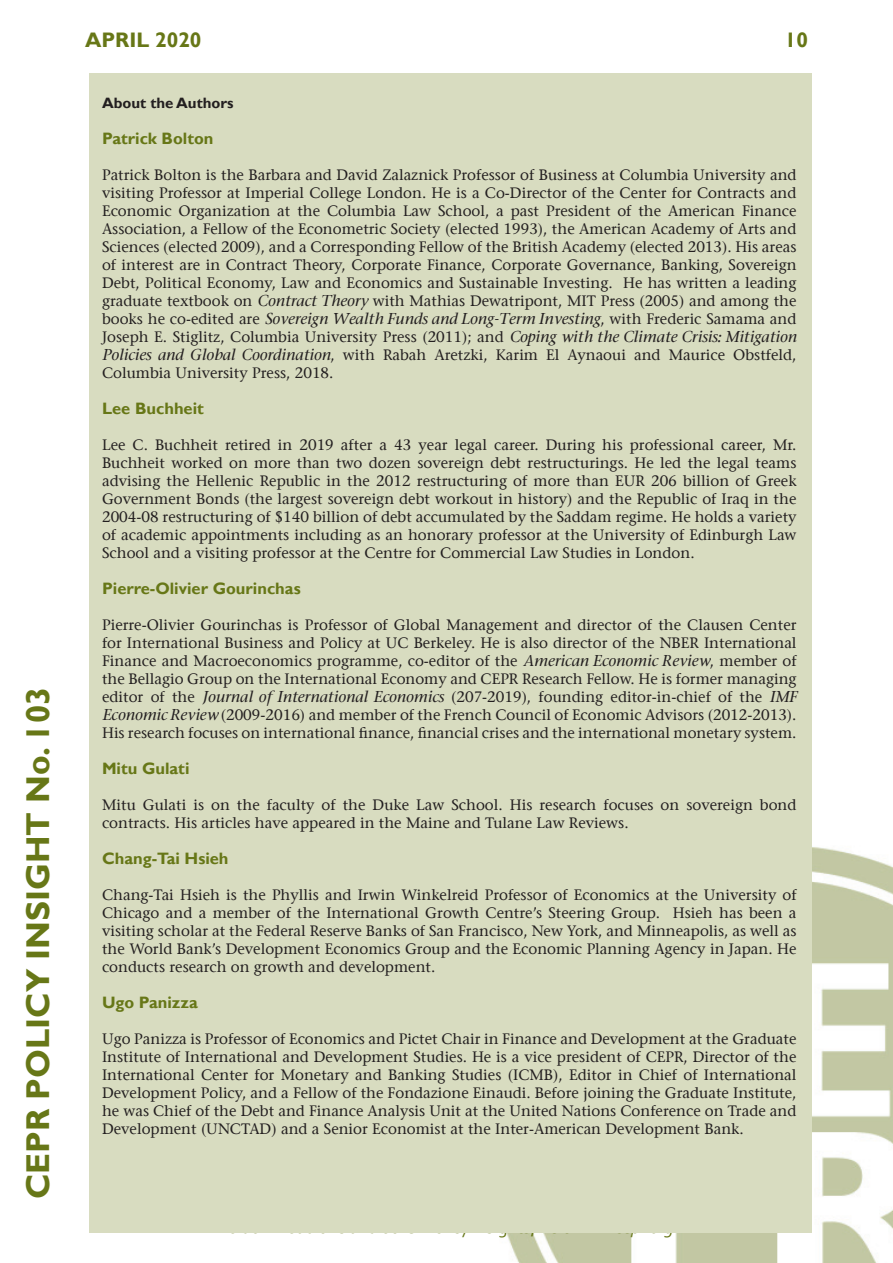
<style>
.page{position:relative;width:893px;height:1263px;background:#fff}
.page>*{position:absolute;margin:0;border:0;box-sizing:border-box;transform-origin:0 0}
.t1{font:700 33px "Gill Sans";color:#677717}
.t2{font:700 21px "Gill Sans";color:#677717}
.B_sub-Heading{font:700 16.5px "Gill Sans";color:#677717}
.Text{font:15px/18px "Stone Serif";color:#231f20;text-align:justify}
.Text-2{font:700 15px "Gill Sans";color:#231f20}
.s1{font-weight:500;font-style:italic}
</style>
<div class="page">
<img style="left:490px;top:847px;width:403px;height:416px">
<div style="left:89px;top:73px;width:723px;height:1159px;background:#d8dcc0"></div>
<h1 class="t1" style="left:18px;top:1199px;width:514px;rotate:-90deg">CEPR POLICY INSIGHT No. 103</h1>
<h2 class="t2" style="left:85px;top:28px;width:118px">APRIL 2020</h2>
<h2 class="t2" style="left:785px;top:28px;width:25px">10</h2>
<p class="Text-2" style="left:102px;top:94px;width:133px">About the Authors</p>
<p class="B_sub-Heading" style="left:102px;top:129px;width:113px">Patrick Bolton</p>
<p class="Text" style="left:102px;top:166px;width:696px">Patrick Bolton is the Barbara and David Zalaznick Professor of Business at Columbia University and visiting Professor at Imperial College London. He is a Co-Director of the Center for Contracts and Economic Organization at the Columbia Law School, a past President of the American Finance Association, a Fellow of the Econometric Society (elected 1993), the American Academy of Arts and Sciences (elected 2009), and a Corresponding Fellow of the British Academy (elected 2013). His areas of interest are in Contract Theory, Corporate Finance, Corporate Governance, Banking, Sovereign Debt, Political Economy, Law and Economics and Sustainable Investing. He has written a leading graduate textbook on <span class="s1">Contract Theory</span> with Mathias Dewatripont, MIT Press (2005) and among the books he co-edited are <span class="s1">Sovereign Wealth Funds and Long-Term Investing</span>, with Frederic Samama and Joseph E. Stiglitz, Columbia University Press (2011); and <span class="s1">Coping with the Climate Crisis: Mitigation Policies and Global Coordination</span>, with Rabah Aretzki, Karim El Aynaoui and Maurice Obstfeld, Columbia University Press, 2018.</p>
<p class="B_sub-Heading" style="left:102px;top:399px;width:103px">Lee Buchheit</p>
<p class="Text" style="left:102px;top:436px;width:696px">Lee C. Buchheit retired in 2019 after a 43 year legal career. During his professional career, Mr.<br>Buchheit worked on more than two dozen sovereign debt restructurings. He led the legal teams advising the Hellenic Republic in the 2012 restructuring of more than EUR 206 billion of Greek Government Bonds (the largest sovereign debt workout in history) and the Republic of Iraq in the 2004-08 restructuring of $140 billion of debt accumulated by the Saddam regime. He holds a variety of academic appointments including as an honorary professor at the University of Edinburgh Law School and a visiting professor at the Centre for Commercial Law Studies in London.</p>
<p class="B_sub-Heading" style="left:102px;top:579px;width:200px">Pierre-Olivier Gourinchas</p>
<p class="Text" style="left:102px;top:616px;width:696px">Pierre-Olivier Gourinchas is Professor of Global Management and director of the Clausen Center for International Business and Policy at UC Berkeley. He is also director of the NBER International Finance and Macroeconomics programme, co-editor of the <span class="s1">American Economic Review</span>, member of the Bellagio Group on the International Economy and CEPR Research Fellow. He is former managing editor of the <span class="s1">Journal of International Economics</span> (207-2019), founding editor-in-chief of the <span class="s1">IMF Economic Review</span> (2009-2016) and member of the French Council of Economic Advisors (2012-2013).<br>His research focuses on international finance, financial crises and the international monetary system.</p>
<p class="B_sub-Heading" style="left:102px;top:759px;width:89px">Mitu Gulati</p>
<p class="Text" style="left:102px;top:796px;width:696px">Mitu Gulati is on the faculty of the Duke Law School. His research focuses on sovereign bond contracts. His articles have appeared in the Maine and Tulane Law Reviews.</p>
<p class="B_sub-Heading" style="left:102px;top:849px;width:128px">Chang-Tai Hsieh</p>
<p class="Text" style="left:102px;top:886px;width:696px">Chang-Tai Hsieh is the Phyllis and Irwin Winkelreid Professor of Economics at the University of Chicago and a member of the International Growth Centre’s Steering Group. Hsieh has been a visiting scholar at the Federal Reserve Banks of San Francisco, New York, and Minneapolis, as well as the World Bank’s Development Economics Group and the Economic Planning Agency in Japan. He conducts research on growth and development.</p>
<p class="B_sub-Heading" style="left:102px;top:993px;width:97px">Ugo Panizza</p>
<p class="Text" style="left:102px;top:1030px;width:696px">Ugo Panizza is Professor of Economics and Pictet Chair in Finance and Development at the Graduate Institute of International and Development Studies. He is a vice president of CEPR, Director of the International Center for Monetary and Banking Studies (ICMB), Editor in Chief of International Development Policy, and a Fellow of the Fondazione Einaudi. Before joining the Graduate Institute, he was Chief of the Debt and Finance Analysis Unit at the United Nations Conference on Trade and Development (UNCTAD) and a Senior Economist at the Inter-American Development Bank.</p>
</div>
